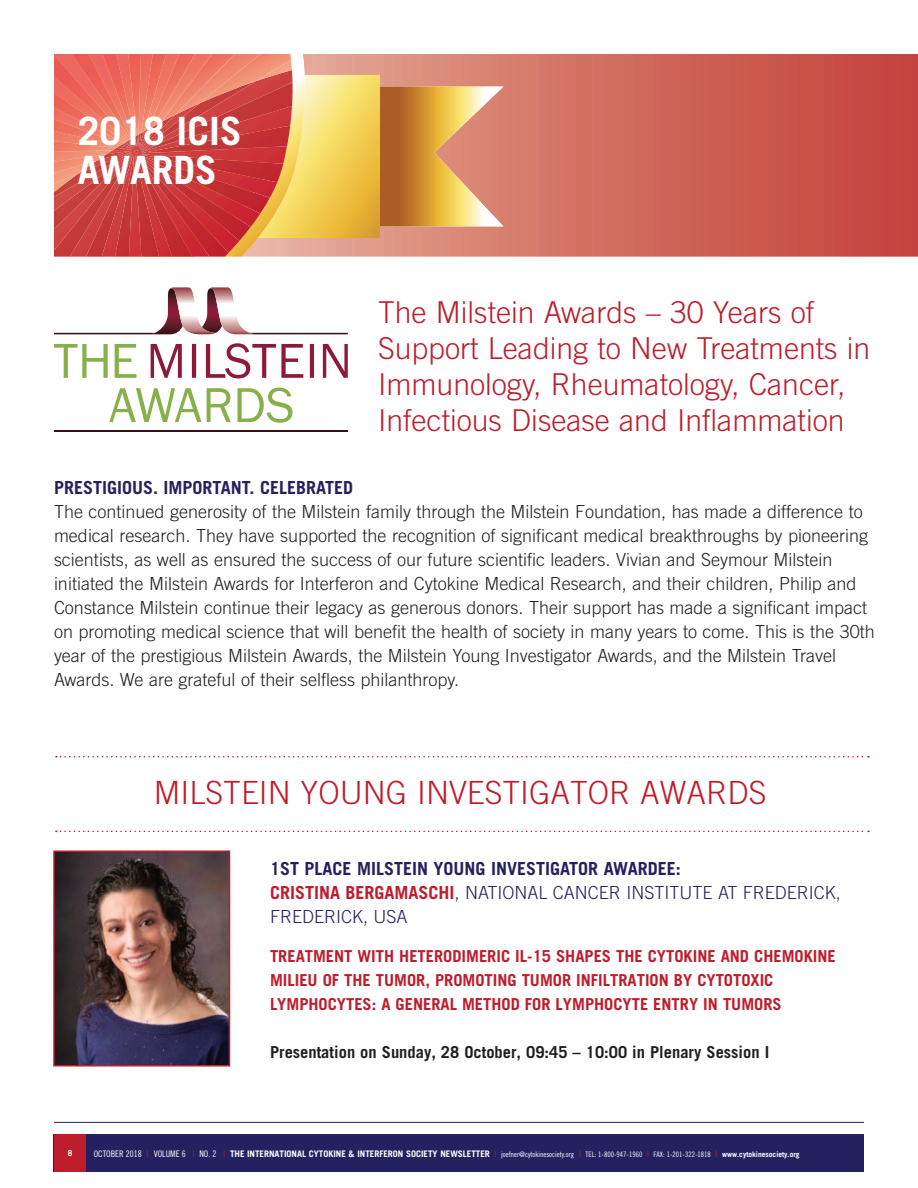
<style>
.page{position:relative;width:918px;height:1188px;background:#fff}
.page>*{position:absolute;margin:0;border:0;box-sizing:border-box;transform-origin:0 0}
.t1{font:700 39px/39px "Trade Gothic";color:#fff}
.t2{font:300 31.95px "Trade Gothic";color:#be1d2c}
.t3{font:300 30.15px/36.2px "Trade Gothic";color:#be1d2c}
.t4{font:300 18px/24px "Trade Gothic";color:#231f20}
.t5{font:300 18px/24px "Trade Gothic";color:#252161}
.t6{font:700 18px "Trade Gothic";color:#252161}
.t7{font:700 16.5px/24px "Trade Gothic";color:#be1d2c}
.t8{font:700 16.5px "Trade Gothic";color:#231f20}
.t9{font:700 8.4px "Trade Gothic";color:#fff}
.t10{font:7.5px "Trade Gothic Cond Eighteen";color:#fff}
.s1{font-weight:700}
.s2{font-weight:700;color:#be1d2c}
.s3{font-size:9px}
.s4{font-family:"Trade Gothic";font-weight:300;font-size:9px;color:#be1d2c}
.s5{font-family:"Trade Gothic";font-weight:700;font-size:9px}
.s6{font-family:"Trade Gothic";font-weight:700}
</style>
<div class="page">
<div style="left:54px;top:1134px;width:810px;height:38px;background:#252161"></div>
<div style="left:54px;top:1134px;width:32px;height:38px;background:#be1d2c"></div>
<hr style="left:54px;top:1122px;width:810px;height:1px;background:#252161">
<svg style="left:56px;top:831px;width:813px;height:1px"></svg>
<svg style="left:56px;top:756px;width:813px;height:2px"></svg>
<svg style="left:503px;top:54px;width:415px;height:203px;background:#cd6053"></svg>
<svg style="left:292px;top:54px;width:211px;height:203px;background:#e1aa67"></svg>
<svg style="left:54px;top:184px;width:238px;height:73px;background:#ce4e42"></svg>
<img style="left:54px;top:184px;width:237px;height:8px">
<img style="left:54px;top:54px;width:238px;height:130px">
<svg style="left:54px;top:287px;width:294px;height:47px"></svg>
<svg style="left:54px;top:344px;width:83px;height:34px"></svg>
<svg style="left:151px;top:343px;width:197px;height:35px"></svg>
<svg style="left:109px;top:388px;width:184px;height:35px"></svg>
<hr style="left:54px;top:430px;width:294px;height:2px;background:#351114">
<img style="left:56px;top:853px;width:171px;height:210px">
<div style="left:53px;top:850px;width:177px;height:216px;border:2px solid #be1d2c"></div>
<h1 class="t1" style="left:78px;top:111px;width:165px">2018 ICIS<br>AWARDS</h1>
<h3 class="t3" style="left:378px;top:294px;width:494px">The Milstein Awards – 30 Years of Support Leading to New Treatments in Immunology, Rheumatology, Cancer, Infectious Disease and Inflammation</h3>
<p class="t6" style="left:54px;top:476px;width:301px">PRESTIGIOUS. IMPORTANT. CELEBRATED</p>
<p class="t4" style="left:54px;top:499px;width:822px">The continued generosity of the Milstein family through the Milstein Foundation, has made a difference to medical research. They have supported the recognition of significant medical breakthroughs by pioneering scientists, as well as ensured the success of our future scientific leaders. Vivian and Seymour Milstein initiated the Milstein Awards for Interferon and Cytokine Medical Research, and their children, Philip and Constance Milstein continue their legacy as generous donors. Their support has made a significant impact on promoting medical science that will benefit the health of society in many years to come. This is the 30th year of the prestigious Milstein Awards, the Milstein Young Investigator Awards, and the Milstein Travel Awards. We are grateful of their selfless philanthropy.</p>
<h2 class="t2" style="left:154px;top:774px;width:614px">MILSTEIN YOUNG INVESTIGATOR AWARDS</h2>
<p class="t5" style="left:270px;top:856px;width:572px"><span class="s1">1ST PLACE MILSTEIN YOUNG INVESTIGATOR AWARDEE:<br></span><span class="s2">CRISTINA BERGAMASCHI</span>, NATIONAL CANCER INSTITUTE AT FREDERICK,<br>FREDERICK, USA</p>
<p class="t7" style="left:270px;top:943px;width:567px">TREATMENT WITH HETERODIMERIC IL-15 SHAPES THE CYTOKINE AND CHEMOKINE<br>MILIEU OF THE TUMOR, PROMOTING TUMOR INFILTRATION BY CYTOTOXIC<br>LYMPHOCYTES: A GENERAL METHOD FOR LYMPHOCYTE ENTRY IN TUMORS</p>
<p class="t8" style="left:270px;top:1042px;width:501px">Presentation on Sunday, 28 October, 09:45 – 10:00 in Plenary Session I</p>
<p class="t9" style="left:68px;top:1147px;width:6px">8</p>
<p class="t10" style="left:94px;top:1150px;width:708px"><span class="s3">OCTOBER 2018</span> <span class="s4">I</span> <span class="s3">VOLUME 6</span> <span class="s4">I</span> <span class="s3">NO. 2</span> <span class="s4">I</span> <span class="s5">THE INTERNATIONAL CYTOKINE &amp; INTERFERON SOCIETY NEWSLETTER</span> <span class="s4">I</span> joefner@cytokinesociety.org <span class="s4">I</span> TEL: 1-800-947-1960 <span class="s4">I</span> FAX: 1-201-322-1818 <span class="s4">I</span> <span class="s6">www.cytokinesociety.org</span></p>
</div>
